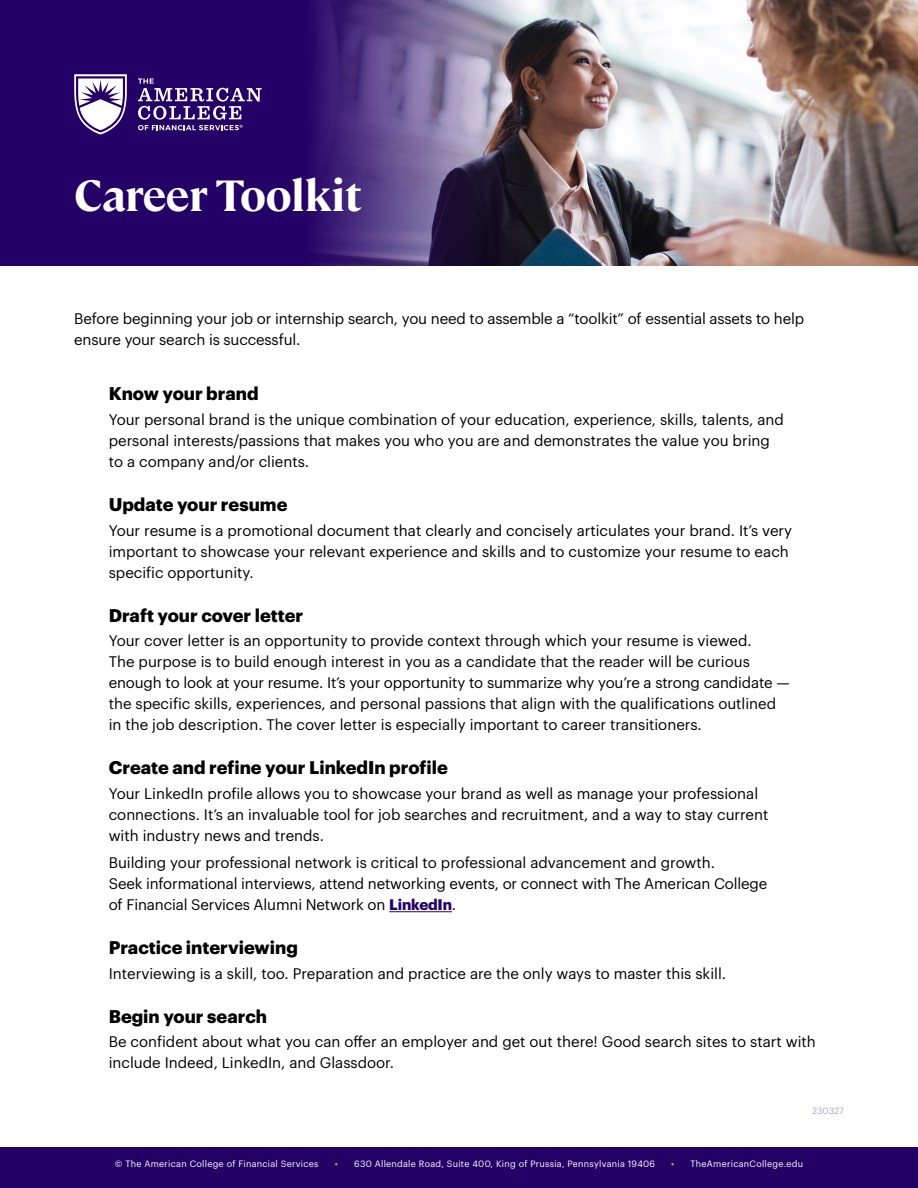
<style>
.page{position:relative;width:918px;height:1188px;background:#fff}
.page>*{position:absolute;margin:0;border:0;box-sizing:border-box;transform-origin:0 0}
.t1{font:700 43.5px "Cambon";letter-spacing:-.01em;color:#fff}
.H2-1{font:700 18px "Graphik";color:#000}
.body-copy{font:15px/21px "Graphik";color:#000}
.t2{font:9px "Graphik";letter-spacing:.03em;color:#fff}
.t3{font:9px "Graphik";color:#a9a3d0}
.s1{font-weight:700;color:#240066}
.s2{font-weight:500;color:#ff8d7b}
</style>
<div class="page">
<div style="left:0;top:0;width:918px;height:266px;background:#240066"></div>
<img style="left:315px;top:0;width:603px;height:266px">
<hr style="left:389px;top:911px;width:63px;height:1px;background:#240066">
<svg style="left:138px;top:78px;width:124px;height:52px"></svg>
<svg style="left:74px;top:74px;width:53px;height:61px"></svg>
<div style="left:0;top:1148px;width:918px;height:40px;background:#240066"></div>
<p class="t1" style="left:74px;top:164px;width:289px">Career Toolkit</p>
<p class="body-copy" style="left:74px;top:307px;width:731px">Before beginning your job or internship search, you need to assemble a “toolkit” of essential assets to help ensure your search is successful.</p>
<p class="H2-1" style="left:109px;top:380px;width:151px">Know your brand</p>
<p class="body-copy" style="left:109px;top:408px;width:677px">Your personal brand is the unique combination of your education, experience, skills, talents, and personal interests/passions that makes you who you are and demonstrates the value you bring to a company and/or clients.</p>
<p class="H2-1" style="left:109px;top:491px;width:180px">Update your resume</p>
<p class="body-copy" style="left:109px;top:518px;width:685px">Your resume is a promotional document that clearly and concisely articulates your brand. It’s very important to showcase your relevant experience and skills and to customize your resume to each specific opportunity.</p>
<p class="H2-1" style="left:109px;top:601px;width:196px">Draft your cover letter</p>
<p class="body-copy" style="left:109px;top:629px;width:682px">Your cover letter is an opportunity to provide context through which your resume is viewed.<br>The purpose is to build enough interest in you as a candidate that the reader will be curious enough to look at your resume. It’s your opportunity to summarize why you’re a strong candidate — the specific skills, experiences, and personal passions that align with the qualifications outlined in the job description. The cover letter is especially important to career transitioners.</p>
<p class="H2-1" style="left:109px;top:754px;width:341px">Create and refine your LinkedIn profile</p>
<p class="body-copy" style="left:109px;top:781px;width:661px">Your LinkedIn profile allows you to showcase your brand as well as manage your professional connections. It’s an invaluable tool for job searches and recruitment, and a way to stay current with industry news and trends.</p>
<p class="body-copy" style="left:109px;top:851px;width:660px">Building your professional network is critical to professional advancement and growth.<br>Seek informational interviews, attend networking events, or connect with The American College of Financial Services Alumni Network on <span class="s1">LinkedIn</span>.</p>
<p class="H2-1" style="left:109px;top:934px;width:191px">Practice interviewing</p>
<p class="body-copy" style="left:109px;top:962px;width:619px">Interviewing is a skill, too. Preparation and practice are the only ways to master this skill.</p>
<p class="H2-1" style="left:109px;top:1002px;width:160px">Begin your search</p>
<p class="body-copy" style="left:109px;top:1030px;width:709px">Be confident about what you can offer an employer and get out there! Good search sites to start with include Indeed, LinkedIn, and Glassdoor.</p>
<p class="t3" style="left:812px;top:1104px;width:33px">230327</p>
<p class="t2" style="left:115px;top:1157px;width:205px">© The American College of Financial Services</p>
<p class="t2" style="left:335px;top:1157px;width:322px"><span class="s2">•</span> 630 Allendale Road, Suite 400, King of Prussia, Pennsylvania 19406</p>
<p class="t2" style="left:671px;top:1157px;width:133px"><span class="s2">•</span> TheAmericanCollege.edu</p>
</div>
